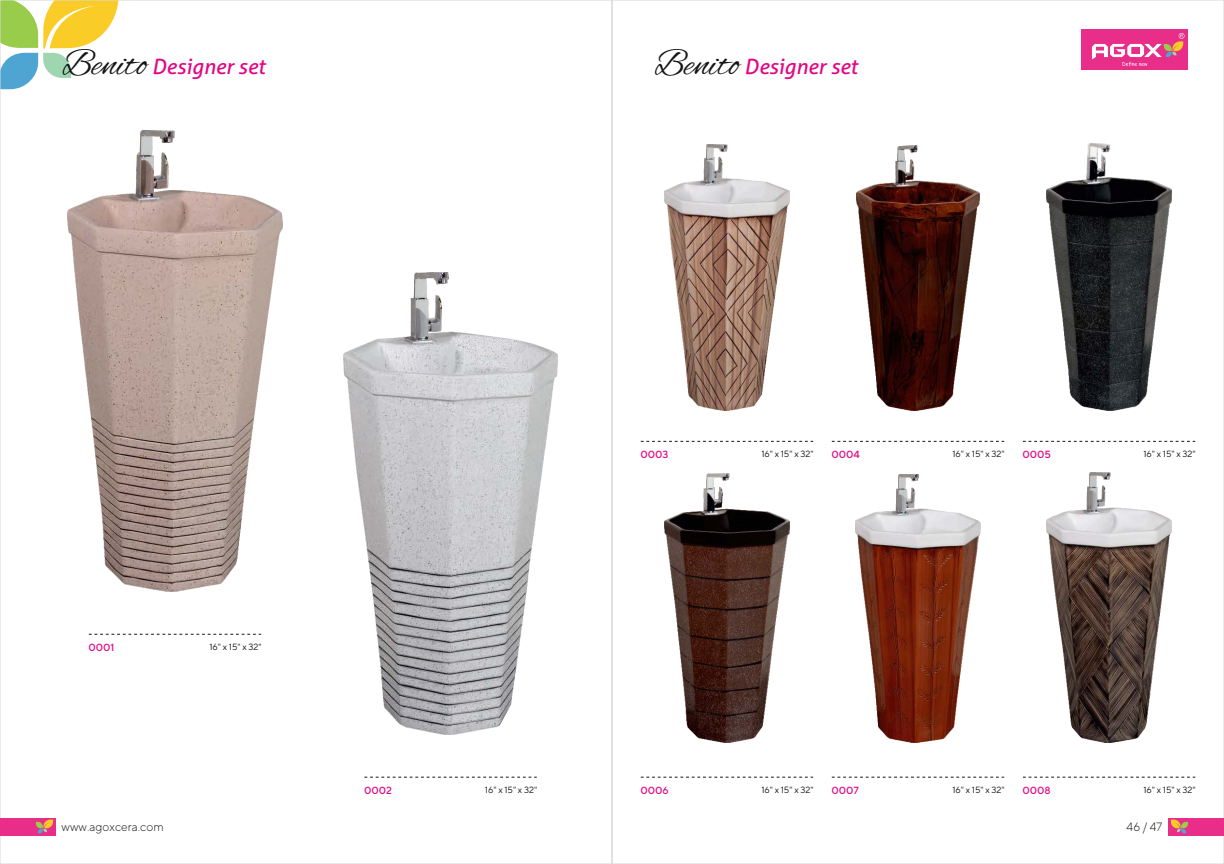
<style>
.page{position:relative;width:1224px;height:864px;background:#fff}
.page>*{position:absolute;margin:0;border:0;box-sizing:border-box;transform-origin:0 0}
.t1{font:italic 21px "Aller";color:#e10585}
.t2{font:300 12px "TT Norms";color:#141515}
.t3{font:500 10.4px "TT Norms";color:#e10585}
.t4{font:9px "TT Norms";color:#141515}
.s1{font-family:"Alex Brush";font-style:normal;font-size:37.3px;color:#141515}
</style>
<div class="page">
<svg style="left:2px;top:2px;width:117px;height:87px"></svg>
<div style="left:1082px;top:29px;width:106px;height:41px;background:#e82e89"></div>
<svg style="left:1092px;top:33px;width:93px;height:33px"></svg>
<div style="left:0;top:818px;width:56px;height:17px;background:#e82e89"></div>
<svg style="left:36px;top:820px;width:17px;height:14px"></svg>
<div style="left:1168px;top:818px;width:56px;height:17px;background:#e82e89"></div>
<svg style="left:1171px;top:820px;width:17px;height:14px"></svg>
<svg style="left:89px;top:634px;width:172px;height:1px"></svg>
<svg style="left:641px;top:777px;width:172px;height:1px"></svg>
<svg style="left:641px;top:441px;width:172px;height:1px"></svg>
<svg style="left:832px;top:441px;width:172px;height:1px"></svg>
<svg style="left:1023px;top:441px;width:172px;height:1px"></svg>
<svg style="left:832px;top:777px;width:172px;height:1px"></svg>
<svg style="left:1023px;top:777px;width:172px;height:1px"></svg>
<img style="left:1047px;top:143px;width:124px;height:267px">
<img style="left:68px;top:130px;width:214px;height:462px">
<svg style="left:364px;top:777px;width:173px;height:1px"></svg>
<img style="left:344px;top:273px;width:214px;height:461px">
<img style="left:1046px;top:473px;width:126px;height:270px">
<img style="left:856px;top:475px;width:124px;height:268px">
<img style="left:664px;top:473px;width:126px;height:270px">
<img style="left:857px;top:146px;width:122px;height:264px">
<img style="left:665px;top:145px;width:124px;height:265px">
<h1 class="t1" style="left:62px;top:58px;width:205px"><span class="s1">Benito</span> Designer set</h1>
<h1 class="t1" style="left:654px;top:59px;width:205px"><span class="s1">Benito</span> Designer set</h1>
<p class="t3" style="left:89px;top:641px;width:28px">0001</p>
<p class="t4" style="left:209px;top:642px;width:54px">16" x 15" x 32"</p>
<p class="t3" style="left:641px;top:448px;width:29px">0003</p>
<p class="t4" style="left:761px;top:449px;width:54px">16" x 15" x 32"</p>
<p class="t3" style="left:831px;top:448px;width:30px">0004</p>
<p class="t4" style="left:952px;top:449px;width:54px">16" x 15" x 32"</p>
<p class="t3" style="left:1022px;top:448px;width:30px">0005</p>
<p class="t4" style="left:1143px;top:449px;width:54px">16" x 15" x 32"</p>
<p class="t3" style="left:364px;top:784px;width:29px">0002</p>
<p class="t4" style="left:485px;top:785px;width:54px">16" x 15" x 32"</p>
<p class="t3" style="left:831px;top:784px;width:29px">0007</p>
<p class="t4" style="left:952px;top:785px;width:54px">16" x 15" x 32"</p>
<p class="t3" style="left:1023px;top:784px;width:30px">0008</p>
<p class="t4" style="left:1143px;top:785px;width:54px">16" x 15" x 32"</p>
<p class="t3" style="left:641px;top:784px;width:30px">0006</p>
<p class="t4" style="left:761px;top:785px;width:54px">16" x 15" x 32"</p>
<h2 class="t2" style="left:62px;top:819px;width:104px">www.agoxcera.com</h2>
<h2 class="t2" style="left:1127px;top:819px;width:37px">46 / 47</h2>
</div>
